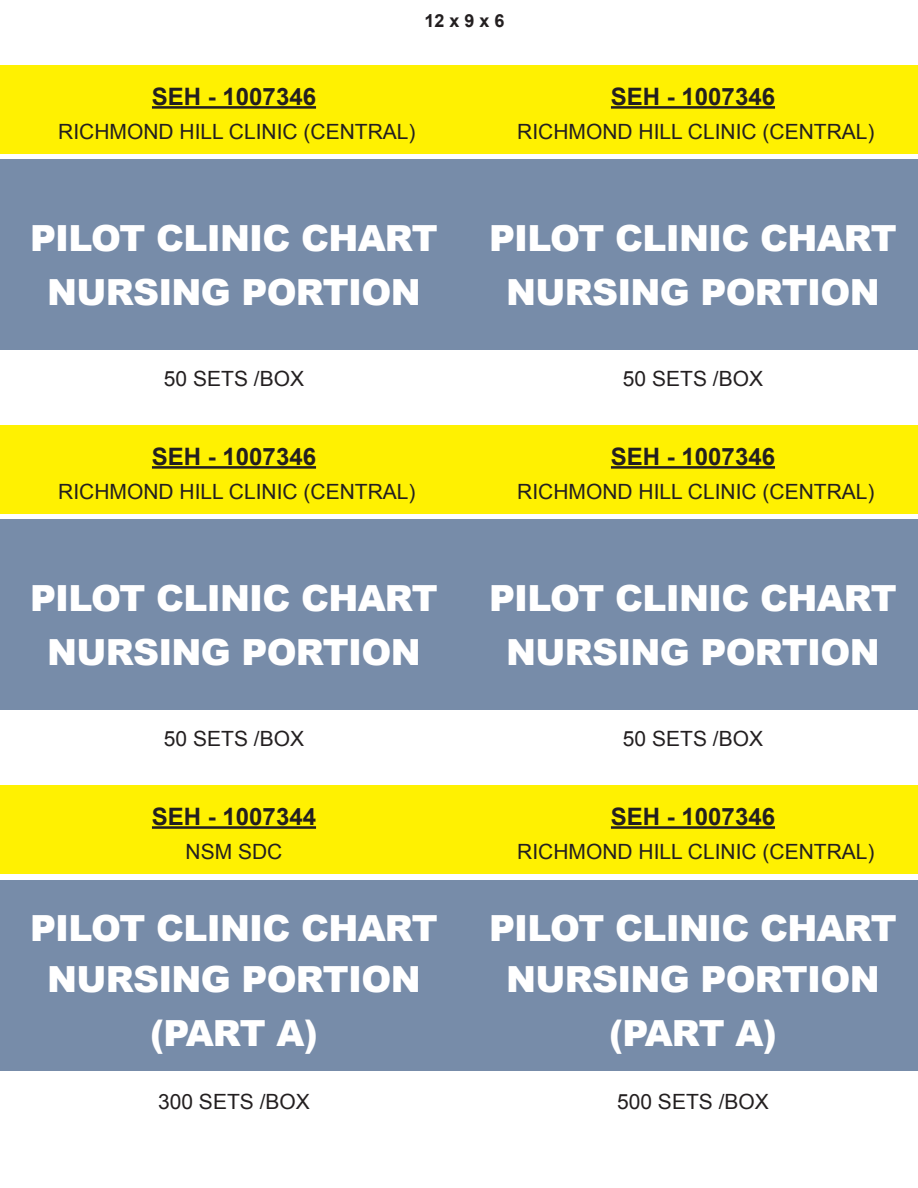
<style>
.page{position:relative;width:918px;height:1188px;background:#fff}
.page>*{position:absolute;margin:0;border:0;box-sizing:border-box;transform-origin:0 0}
.t1{font:900 36px/54px "Arial";letter-spacing:-.02em;color:#fff;text-align:center}
.t2{font:700 24px "Arial";color:#231f20}
.t3{font:21px "Arial";color:#231f20}
.t4{font:700 18px "Arial";color:#231f20}
</style>
<div class="page">
<div style="left:0;top:160px;width:918px;height:190px;background:#778ca9"></div>
<div style="left:0;top:520px;width:918px;height:190px;background:#778ca9"></div>
<div style="left:0;top:880px;width:918px;height:190px;background:#778ca9"></div>
<div style="left:0;top:65px;width:918px;height:88px;background:#fff101"></div>
<div style="left:0;top:425px;width:918px;height:88px;background:#fff101"></div>
<div style="left:0;top:785px;width:918px;height:88px;background:#fff101"></div>
<hr style="left:152px;top:106px;width:164px;height:3px;background:#231f20">
<hr style="left:152px;top:466px;width:164px;height:3px;background:#231f20">
<hr style="left:152px;top:826px;width:164px;height:3px;background:#231f20">
<hr style="left:611px;top:106px;width:164px;height:3px;background:#231f20">
<hr style="left:611px;top:466px;width:164px;height:3px;background:#231f20">
<hr style="left:611px;top:826px;width:164px;height:3px;background:#231f20">
<p class="t4" style="left:424px;top:8px;width:82px">12 x 9 x 6</p>
<p class="t2" style="left:152px;top:81px;width:166px">SEH - 1007346</p>
<p class="t3" style="left:58px;top:118px;width:359px">RICHMOND HILL CLINIC (CENTRAL)</p>
<p class="t2" style="left:611px;top:81px;width:166px">SEH - 1007346</p>
<p class="t3" style="left:517px;top:118px;width:359px">RICHMOND HILL CLINIC (CENTRAL)</p>
<h1 class="t1" style="left:30px;top:210px;width:409px">PILOT CLINIC CHART<br>NURSING PORTION</h1>
<p class="t3" style="left:164px;top:365px;width:142px">50 SETS /BOX</p>
<p class="t2" style="left:152px;top:441px;width:166px">SEH - 1007346</p>
<p class="t3" style="left:58px;top:478px;width:359px">RICHMOND HILL CLINIC (CENTRAL)</p>
<h1 class="t1" style="left:30px;top:570px;width:409px">PILOT CLINIC CHART<br>NURSING PORTION</h1>
<p class="t3" style="left:164px;top:725px;width:142px">50 SETS /BOX</p>
<p class="t2" style="left:152px;top:801px;width:166px">SEH - 1007344</p>
<p class="t3" style="left:186px;top:838px;width:98px">NSM SDC</p>
<h1 class="t1" style="left:30px;top:901px;width:409px;line-height:52.5px">PILOT CLINIC CHART<br>NURSING PORTION (PART A)</h1>
<p class="t3" style="left:158px;top:1088px;width:153px">300 SETS /BOX</p>
<h1 class="t1" style="left:489px;top:210px;width:409px">PILOT CLINIC CHART<br>NURSING PORTION</h1>
<p class="t3" style="left:623px;top:365px;width:142px">50 SETS /BOX</p>
<p class="t2" style="left:611px;top:441px;width:166px">SEH - 1007346</p>
<p class="t3" style="left:517px;top:478px;width:359px">RICHMOND HILL CLINIC (CENTRAL)</p>
<h1 class="t1" style="left:489px;top:570px;width:409px">PILOT CLINIC CHART<br>NURSING PORTION</h1>
<p class="t3" style="left:623px;top:725px;width:142px">50 SETS /BOX</p>
<p class="t2" style="left:611px;top:801px;width:166px">SEH - 1007346</p>
<p class="t3" style="left:517px;top:838px;width:359px">RICHMOND HILL CLINIC (CENTRAL)</p>
<h1 class="t1" style="left:489px;top:901px;width:409px;line-height:52.5px">PILOT CLINIC CHART<br>NURSING PORTION (PART A)</h1>
<p class="t3" style="left:617px;top:1088px;width:153px">500 SETS /BOX</p>
</div>
